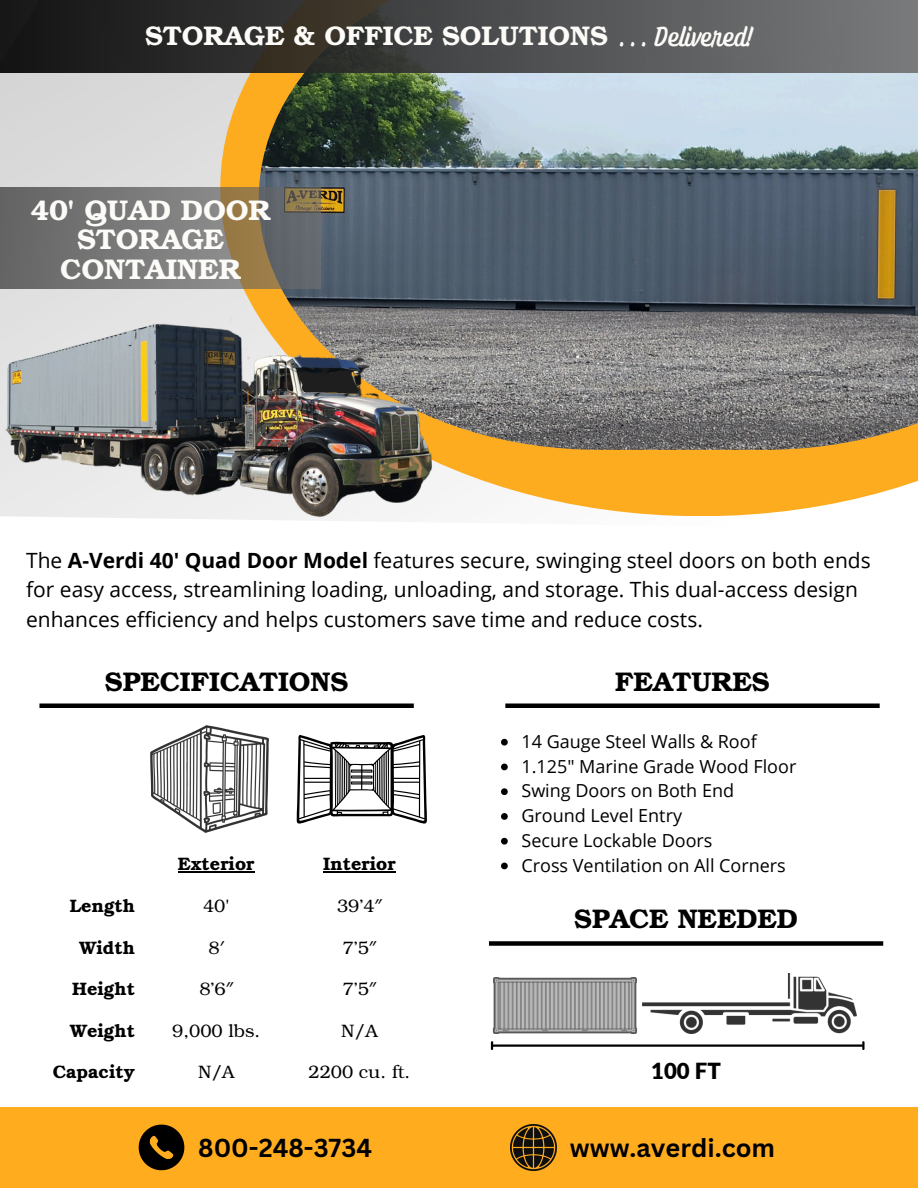
<style>
.page{position:relative;width:918px;height:1188px;background:#fff}
.page>*{position:absolute;margin:0;border:0;box-sizing:border-box;transform-origin:0 0}
.t1{font:700 28.5px/29.2px "Te X Gyre Bonum";color:#fcfbf8;text-align:center}
.t2{font:700 27px "Te X Gyre Bonum";color:#000}
.t3{font:700 27px "Te X Gyre Bonum";color:#fcfbf8}
.t4{font:27px "Ayr Tropika Island Script Casual";color:#fcfbf8}
.t5{font:700 25.35px "Canva Sans";color:#000}
.t6{font:900 22.2px "Lato";color:#000}
.t7{font:21px/29.2px "Open Sans";color:#000}
.t8{font:18px "Open Sans";color:#000}
.t9{font:700 18px "Te X Gyre Bonum";color:#000}
.t10{font:18px "Te X Gyre Bonum";color:#000}
.s1{font-weight:700}
.s2{font-family:"Noto Sans"}
</style>
<div class="page">
<div style="left:0;top:1107px;width:918px;height:81px;background:#ffad1f"></div>
<svg style="left:139px;top:1125px;width:45px;height:45px"></svg>
<div style="left:0;top:73px;width:220px;height:65px;background:#d9d9d9"></div>
<svg style="left:220px;top:73px;width:698px;height:443px;background:#fcb741"></svg>
<img style="left:259px;top:73px;width:659px;height:377px">
<img style="left:0;top:138px;width:616px;height:383px">
<svg style="left:299px;top:370px;width:60px;height:24px"></svg>
<svg style="left:0;top:188px;width:321px;height:101px;background:#78756e"></svg>
<hr style="left:39px;top:704px;width:375px;height:4px;background:#000">
<img style="left:151px;top:726px;width:118px;height:107px">
<hr style="left:178px;top:871px;width:77px;height:2px;background:#000">
<hr style="left:323px;top:871px;width:73px;height:2px;background:#000">
<hr style="left:505px;top:704px;width:375px;height:4px;background:#000">
<div style="left:489px;top:941px;width:394px;height:5px;background:#000"></div>
<img style="left:643px;top:974px;width:213px;height:59px">
<hr style="left:493px;top:1044px;width:370px;height:3px;background:#000">
<svg style="left:491px;top:1042px;width:2px;height:7px"></svg>
<svg style="left:862px;top:1042px;width:3px;height:7px"></svg>
<svg style="left:297px;top:735px;width:130px;height:89px"></svg>
<svg style="left:0;top:0;width:918px;height:73px;background:#454545"></svg>
<img style="left:511px;top:1125px;width:46px;height:46px">
<img style="left:492px;top:977px;width:145px;height:56px">
<svg style="left:501px;top:739px;width:7px;height:7px"></svg>
<svg style="left:501px;top:764px;width:7px;height:6px"></svg>
<svg style="left:501px;top:788px;width:7px;height:7px"></svg>
<svg style="left:501px;top:813px;width:7px;height:7px"></svg>
<svg style="left:501px;top:838px;width:7px;height:7px"></svg>
<svg style="left:501px;top:863px;width:7px;height:6px"></svg>
<p class="t3" style="left:145px;top:14px;width:464px">STORAGE &amp; OFFICE SOLUTIONS</p>
<h3 class="t4" style="left:621px;top:19px;width:132px">. . . Delivered!</h3>
<h1 class="t1" style="left:30px;top:194px;width:242px">40' QUAD DOOR<br>STORAGE<br>CONTAINER</h1>
<p class="t7" style="left:26px;top:545px;width:846px">The <span class="s1">A-Verdi 40' Quad Door Model</span> features secure, swinging steel doors on both ends for easy access, streamlining loading, unloading, and storage. This dual-access design enhances efficiency and helps customers save time and reduce costs.</p>
<h1 class="t2" style="left:105px;top:661px;width:245px">SPECIFICATIONS</h1>
<p class="t9" style="left:178px;top:850px;width:78px">Exterior</p>
<p class="t9" style="left:323px;top:850px;width:74px">Interior</p>
<h5 class="t9" style="left:70px;top:892px;width:67px">Length</h5>
<h1 class="t10" style="left:203px;top:893px;width:28px">40'</h1>
<p class="t10" style="left:337px;top:893px;width:46px">39’4<span class="s2">″</span></p>
<p class="t9" style="left:80px;top:933px;width:57px">Width</p>
<p class="t10" style="left:209px;top:934px;width:17px">8<span class="s2">′</span></p>
<p class="t10" style="left:343px;top:934px;width:35px">7’5<span class="s2">″</span></p>
<p class="t9" style="left:72px;top:975px;width:64px">Height</p>
<p class="t10" style="left:199px;top:976px;width:35px">8’6<span class="s2">″</span></p>
<p class="t10" style="left:343px;top:976px;width:35px">7’5<span class="s2">″</span></p>
<p class="t9" style="left:70px;top:1016px;width:66px">Weight</p>
<p class="t10" style="left:172px;top:1018px;width:89px">9,000 lbs.</p>
<p class="t10" style="left:341px;top:1018px;width:38px">N/A</p>
<p class="t9" style="left:53px;top:1058px;width:84px">Capacity</p>
<p class="t10" style="left:198px;top:1059px;width:38px">N/A</p>
<p class="t10" style="left:309px;top:1059px;width:103px">2200 cu. ft.</p>
<h1 class="t5" style="left:198px;top:1130px;width:175px">800-248-3734</h1>
<p class="t2" style="left:615px;top:661px;width:156px">FEATURES</p>
<p class="t8" style="left:521px;top:729px;width:237px">14 Gauge Steel Walls &amp; Roof</p>
<p class="t8" style="left:521px;top:753px;width:276px">1.125" Marine Grade Wood Floor</p>
<p class="t8" style="left:521px;top:778px;width:214px">Swing Doors on Both End</p>
<p class="t8" style="left:521px;top:803px;width:162px">Ground Level Entry</p>
<h1 class="t8" style="left:521px;top:828px;width:192px">Secure Lockable Doors</h1>
<p class="t8" style="left:521px;top:852px;width:266px">Cross Ventilation on All Corners</p>
<p class="t2" style="left:574px;top:898px;width:225px">SPACE NEEDED</p>
<h4 class="t6" style="left:651px;top:1058px;width:71px">100 FT</h4>
<p class="t5" style="left:570px;top:1130px;width:207px">www.averdi.com</p>
</div>
